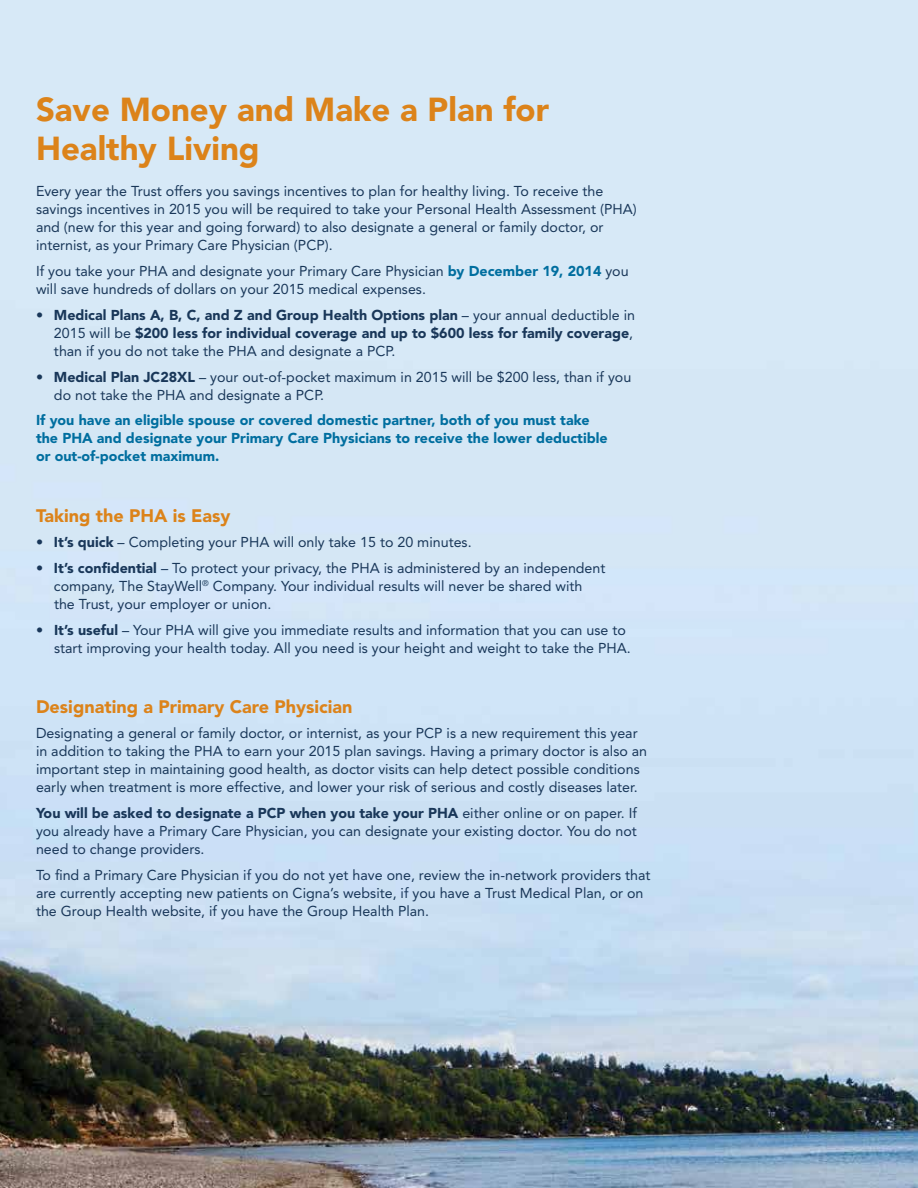
<style>
.page{position:relative;width:918px;height:1188px;background:#fff}
.page>*{position:absolute;margin:0;border:0;box-sizing:border-box;transform-origin:0 0}
.t1{font:900 33px/39px "Avenir";color:#dc831a}
.t2{font:900 18px "Avenir";color:#dc831a}
.t3{font:14.25px/18px "Avenir";color:#193759}
.t4{font:900 14.25px/18px "Avenir";color:#193759}
.t5{font:900 14.25px/18px "Avenir";color:#006e9f}
.s1{font-weight:900;color:#006e9f}
.s2{font-weight:400}
.s3{font-weight:900}
</style>
<div class="page">
<img style="left:0;top:0;width:918px;height:1188px">
<h1 class="t1" style="left:36px;top:90px;width:515px">Save Money and Make a Plan for<br>Healthy Living</h1>
<p class="t3" style="left:36px;top:182px;width:602px">Every year the Trust offers you savings incentives to plan for healthy living. To receive the savings incentives in 2015 you will be required to take your Personal Health Assessment (PHA) and (new for this year and going forward) to also designate a general or family doctor, or internist, as your Primary Care Physician (PCP).</p>
<p class="t3" style="left:36px;top:262px;width:594px">If you take your PHA and designate your Primary Care Physician <span class="s1">by December 19, 2014</span> you will save hundreds of dollars on your 2015 medical expenses.</p>
<p class="t4" style="left:54px;top:306px;width:583px;text-indent:-18px"><span class="s2">•</span> Medical Plans A, B, C, and Z and Group Health Options plan <span class="s2">– your annual deductible in<br>2015 will be</span> $200 less for individual coverage and up to $600 less for family coverage<span class="s2">, than if you do not take the PHA and designate a PCP.</span></p>
<p class="t3" style="left:54px;top:368px;width:579px;text-indent:-18px">• <span class="s3">Medical Plan JC28XL</span> – your out-of-pocket maximum in 2015 will be $200 less, than if you do not take the PHA and designate a PCP.</p>
<p class="t5" style="left:36px;top:411px;width:573px">If you have an eligible spouse or covered domestic partner, both of you must take the PHA and designate your Primary Care Physicians to receive the lower deductible or out-of-pocket maximum.</p>
<p class="t2" style="left:36px;top:505px;width:196px">Taking the PHA is Easy</p>
<p class="t3" style="left:36px;top:533px;width:437px">• <span class="s3">It’s quick</span> – Completing your PHA will only take 15 to 20 minutes.</p>
<p class="t3" style="left:54px;top:559px;width:553px;text-indent:-18px">• <span class="s3">It’s confidential</span> – To protect your privacy, the PHA is administered by an independent company, The StayWell<sup>®</sup> Company. Your individual results will never be shared with the Trust, your employer or union.</p>
<p class="t3" style="left:54px;top:621px;width:578px;text-indent:-18px">• <span class="s3">It’s useful</span> – Your PHA will give you immediate results and information that you can use to start improving your health today. All you need is your height and weight to take the PHA.</p>
<p class="t2" style="left:36px;top:696px;width:318px">Designating a Primary Care Physician</p>
<p class="t3" style="left:36px;top:724px;width:613px">Designating a general or family doctor, or internist, as your PCP is a new requirement this year in addition to taking the PHA to earn your 2015 plan savings. Having a primary doctor is also an important step in maintaining good health, as doctor visits can help detect possible conditions early when treatment is more effective, and lower your risk of serious and costly diseases later.</p>
<p class="t3" style="left:36px;top:804px;width:602px;text-align:justify"><span class="s3">You will be asked to designate a PCP when you take your PHA</span> either online or on paper. If you already have a Primary Care Physician, you can designate your existing doctor. You do not need to change providers.</p>
<p class="t3" style="left:36px;top:866px;width:616px">To find a Primary Care Physician if you do not yet have one, review the in-network providers that are currently accepting new patients on Cigna’s website, if you have a Trust Medical Plan, or on the Group Health website, if you have the Group Health Plan.</p>
</div>
